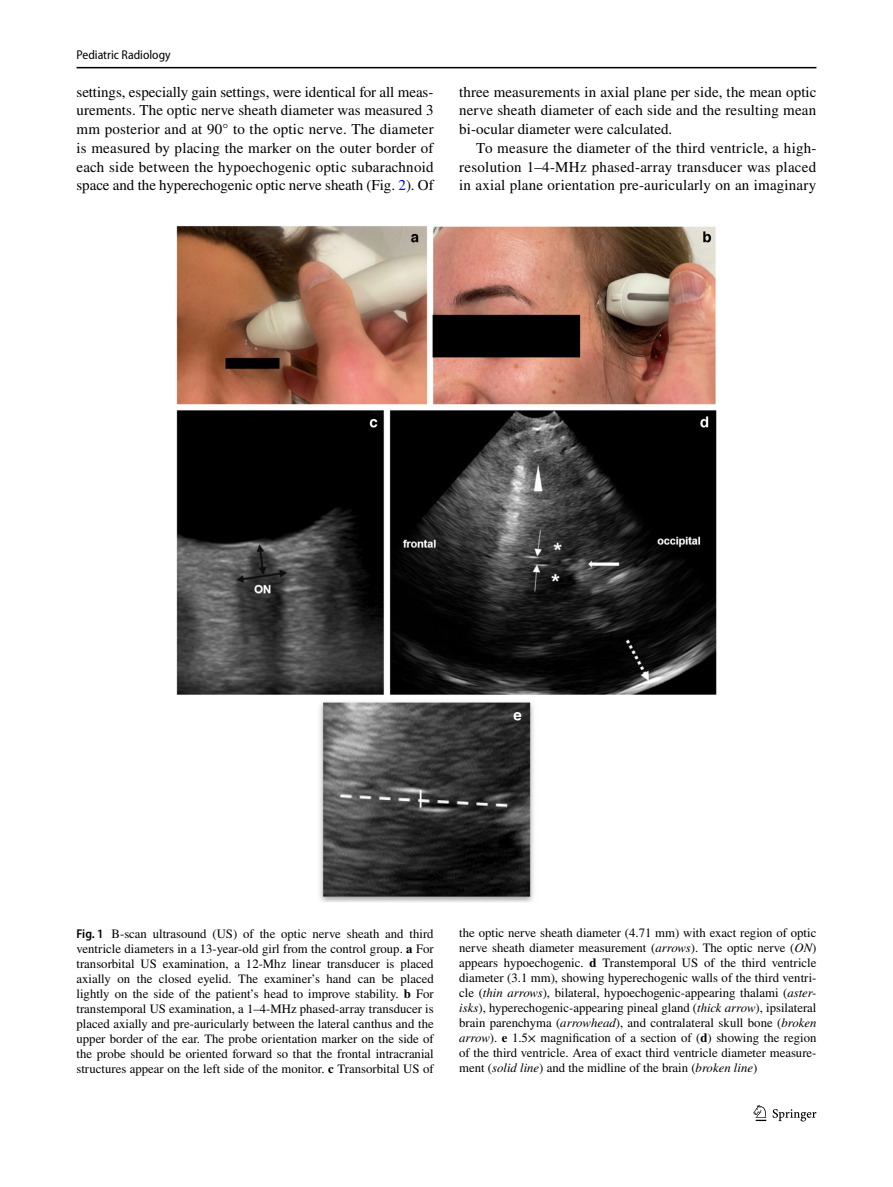
<style>
.page{position:relative;width:893px;height:1187px;background:#fff}
.page>*{position:absolute;margin:0;border:0;box-sizing:border-box;transform-origin:0 0}
.t1{font:15px/18.8px "STIX";letter-spacing:.005em;color:#000;text-align:justify}
.t2{font:12.75px/15px "STIX";color:#000;text-align:justify}
.t3{font:semi-condensed 12.75px "Myriad Pro";color:#000}
.s1{color:#00f}
.s2{font-family:"Myriad Pro";font-weight:600;font-stretch:semi-condensed}
.s3{font-weight:700}
.s4{font-style:italic}
</style>
<div class="page">
<hr style="left:77px;top:67px;width:739px;height:1px;background:#000">
<svg style="left:753px;top:1105px;width:13px;height:15px"></svg>
<svg style="left:773px;top:1109px;width:43px;height:12px"></svg>
<img style="left:176px;top:225px;width:540px;height:677px">
<p class="t3" style="left:77px;top:48px;width:96px">Pediatric Radiology</p>
<p class="t1" style="left:77px;top:83px;width:359px">settings, especially gain settings, were identical for all meas&shy;urements. The optic nerve sheath diameter was measured 3 mm posterior and at 90° to the optic nerve. The diameter is measured by placing the marker on the outer border of each side between the hypoechogenic optic subarachnoid space and the hyperechogenic optic nerve sheath (Fig. <span class="s1">2</span>). Of</p>
<p class="t1" style="left:459px;top:83px;width:359px">three measurements in axial plane per side, the mean optic nerve sheath diameter of each side and the resulting mean bi-ocular diameter were calculated.</p>
<p class="t1" style="left:459px;top:139px;width:359px;text-indent:17px">To measure the diameter of the third ventricle, a high&shy;resolution 1–4-MHz phased-array transducer was placed in axial plane orientation pre-auricularly on an imaginary</p>
<p class="t2" style="left:77px;top:926px;width:359px"><span class="s2">Fig. 1</span> B-scan ultrasound (US) of the optic nerve sheath and third ventricle diameters in a 13-year-old girl from the control group. <span class="s3">a</span> For transorbital US examination, a 12-Mhz linear transducer is placed axially on the closed eyelid. The examiner’s hand can be placed lightly on the side of the patient’s head to improve stability. <span class="s3">b</span> For transtemporal US examination, a 1–4-MHz phased-array transducer is placed axially and pre-auricularly between the lateral canthus and the upper border of the ear. The probe orientation marker on the side of the probe should be oriented forward so that the frontal intracranial structures appear on the left side of the monitor. <span class="s3">c</span> Transorbital US of</p>
<p class="t2" style="left:459px;top:926px;width:359px">the optic nerve sheath diameter (4.71 mm) with exact region of optic nerve sheath diameter measurement (<span class="s4">arrows</span>). The optic nerve (<span class="s4">ON</span>) appears hypoechogenic. <span class="s3">d</span> Transtemporal US of the third ventricle diameter (3.1 mm), showing hyperechogenic walls of the third ventri&shy;cle (<span class="s4">thin arrows</span>), bilateral, hypoechogenic-appearing thalami (<span class="s4">aster&shy;isks</span>), hyperechogenic-appearing pineal gland (<span class="s4">thick arrow</span>), ipsilateral brain parenchyma (<span class="s4">arrowhead</span>), and contralateral skull bone (<span class="s4">broken arrow</span>). <span class="s3">e</span> 1.5× magnification of a section of (<span class="s3">d</span>) showing the region of the third ventricle. Area of exact third ventricle diameter measure&shy;ment (<span class="s4">solid line</span>) and the midline of the brain (<span class="s4">broken line</span>)</p>
</div>
